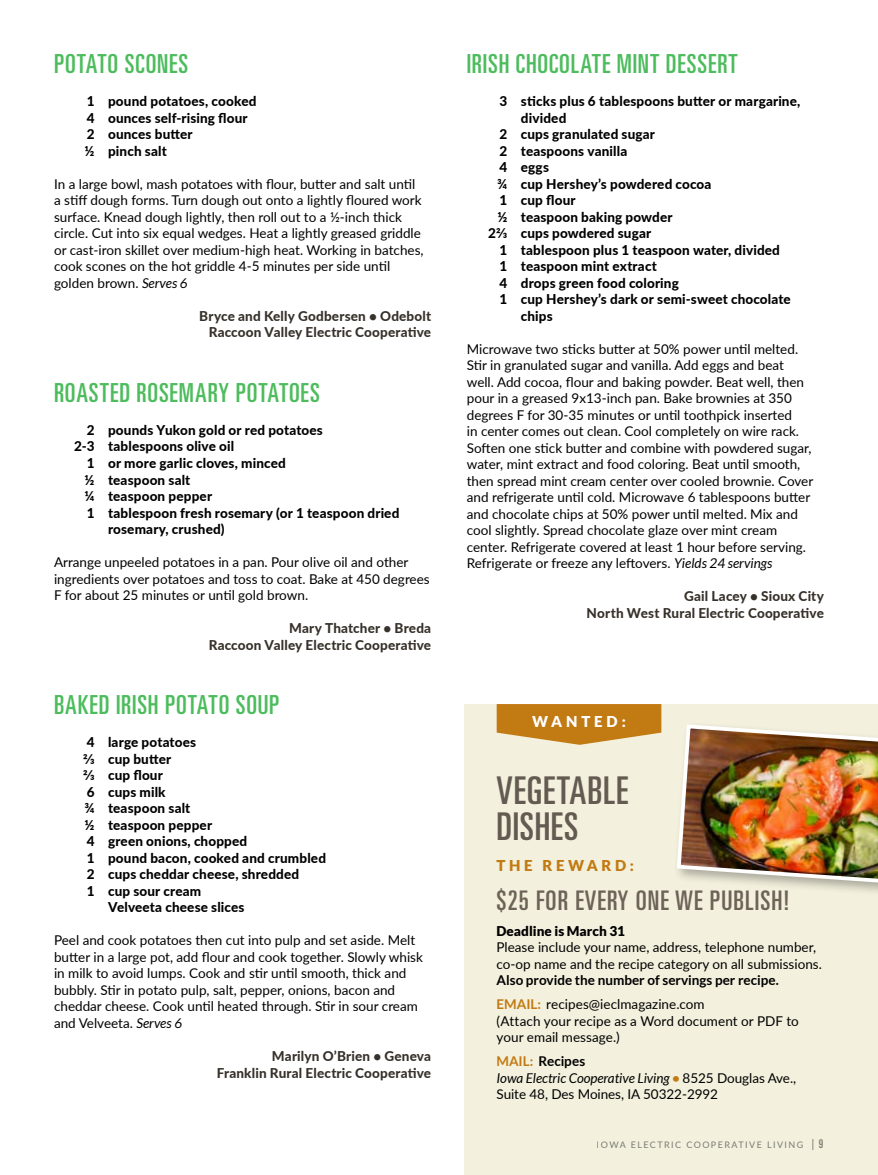
<style>
.page{position:relative;width:878px;height:1175px;background:#fff}
.page>*{position:absolute;margin:0;border:0;box-sizing:border-box;transform-origin:0 0}
.t1{font:ultra-condensed 38.25px/36px "Univers LT Std";letter-spacing:.02em;color:#635a51}
.t2{font:ultra-condensed 27px "Univers LT Std";letter-spacing:.04em;color:#6d6358}
.t3{font:ultra-condensed 26.25px "Univers LT Std";letter-spacing:.03em;color:#4cbc5c}
.t4{font:900 15px "Lato";letter-spacing:.24em;color:#c27a13}
.t5{font:900 15px "Lato";letter-spacing:.26em;color:#fff}
.t6{font:13.5px/16.5px "Lato";color:#000}
.t7{font:800 13.5px/16.5px "Lato";letter-spacing:.01em;color:#000}
.t8{font:800 13.5px/16.5px "Lato";letter-spacing:.01em;color:#36312a;text-align:right}
.t9{font:700 13.5px/24px "Lato";color:#000}
.t10{font:900 13.5px "Lato";color:#000}
.t11{font:9px "Lato";letter-spacing:.16em;color:#808285}
.s1{font-style:italic}
.s2{color:#c27a13}
.s3{font-weight:400}
.s4{font-weight:700;color:#c27a13}
.s5{font-weight:700}
.s6{font-size:12px}
.s7{font-family:"Univers LT Std";font-stretch:ultra-condensed;font-size:12px}
</style>
<div class="page">
<div style="left:464px;top:703px;width:414px;height:471px;background:#f3f0dd"></div>
<div style="left:673px;top:721px;width:205px;height:177px;background:#000;opacity:.3"></div>
<img style="left:674px;top:722px;width:204px;height:164px">
<svg style="left:496px;top:704px;width:165px;height:41px;background:#c98c32"></svg>
<div style="left:462px;top:699px;width:416px;height:5px;background:#fff"></div>
<h3 class="t3" style="left:54px;top:49px;width:136px">POTATO SCONES</h3>
<p class="t7" style="left:85px;top:92px;width:173px">1 pound potatoes, cooked<br>4 ounces self-rising flour<br>2 ounces butter<br>½ pinch salt</p>
<p class="t6" style="left:54px;top:175px;width:371px">In a large bowl, mash potatoes with flour, butter and salt until a stiff dough forms. Turn dough out onto a lightly floured work surface. Knead dough lightly, then roll out to a ½-inch thick circle. Cut into six equal wedges. Heat a lightly greased griddle or cast-iron skillet over medium-high heat. Working in batches, cook scones on the hot griddle 4-5 minutes per side until golden brown. <span class="s1">Serves 6</span></p>
<p class="t8" style="left:199px;top:307px;width:233px">Bryce and Kelly Godbersen • Odebolt<br>Raccoon Valley Electric Cooperative</p>
<h3 class="t3" style="left:54px;top:378px;width:267px">ROASTED ROSEMARY POTATOES</h3>
<p class="t7" style="left:87px;top:421px;width:238px">2 pounds Yukon gold or red potatoes</p>
<p class="t7" style="left:74px;top:438px;width:161px">2-3 tablespoons olive oil</p>
<p class="t7" style="left:87px;top:454px;width:201px">1 or more garlic cloves, minced</p>
<p class="t7" style="left:85px;top:471px;width:107px">½ teaspoon salt</p>
<p class="t7" style="left:84px;top:487px;width:129px">¼ teaspoon pepper</p>
<p class="t7" style="left:87px;top:504px;width:314px">1 tablespoon fresh rosemary (or 1 teaspoon dried</p>
<p class="t7" style="left:108px;top:520px;width:118px">rosemary, crushed)</p>
<p class="t6" style="left:54px;top:553px;width:377px">Arrange unpeeled potatoes in a pan. Pour olive oil and other ingredients over potatoes and toss to coat. Bake at 450 degrees<br>F for about 25 minutes or until gold brown.</p>
<p class="t8" style="left:209px;top:619px;width:224px">Mary Thatcher • Breda<br>Raccoon Valley Electric Cooperative</p>
<h3 class="t3" style="left:54px;top:690px;width:227px">BAKED IRISH POTATO SOUP</h3>
<p class="t7" style="left:87px;top:733px;width:111px">4 large potatoes</p>
<p class="t7" style="left:83px;top:750px;width:90px">2/3 cup butter</p>
<p class="t7" style="left:83px;top:766px;width:81px">2/3 cup flour</p>
<p class="t7" style="left:87px;top:783px;width:80px">6 cups milk</p>
<p class="t7" style="left:84px;top:799px;width:107px">¾ teaspoon salt</p>
<p class="t7" style="left:85px;top:816px;width:129px">½ teaspoon pepper</p>
<p class="t7" style="left:87px;top:832px;width:162px">4 green onions, chopped</p>
<p class="t7" style="left:87px;top:849px;width:241px">1 pound bacon, cooked and crumbled</p>
<p class="t7" style="left:87px;top:865px;width:214px">2 cups cheddar cheese, shredded</p>
<p class="t7" style="left:87px;top:882px;width:116px">1 cup sour cream</p>
<p class="t7" style="left:108px;top:898px;width:138px">Velveeta cheese slices</p>
<p class="t6" style="left:54px;top:931px;width:370px">Peel and cook potatoes then cut into pulp and set aside. Melt butter in a large pot, add flour and cook together. Slowly whisk in milk to avoid lumps. Cook and stir until smooth, thick and bubbly. Stir in potato pulp, salt, pepper, onions, bacon and cheddar cheese. Cook until heated through. Stir in sour cream and Velveeta. <span class="s1">Serves 6</span></p>
<p class="t8" style="left:217px;top:1047px;width:216px">Marilyn O’Brien • Geneva<br>Franklin Rural Electric Cooperative</p>
<h3 class="t3" style="left:467px;top:49px;width:272px">IRISH CHOCOLATE MINT DESSERT</h3>
<p class="t7" style="left:499px;top:92px;width:302px">3 sticks plus 6 tablespoons butter or margarine,</p>
<p class="t7" style="left:521px;top:109px;width:47px">divided</p>
<p class="t7" style="left:499px;top:125px;width:157px">2 cups granulated sugar</p>
<p class="t7" style="left:499px;top:142px;width:129px">2 teaspoons vanilla</p>
<p class="t7" style="left:499px;top:158px;width:51px">4 eggs</p>
<p class="t7" style="left:497px;top:175px;width:216px">¾ cup Hershey’s powdered cocoa</p>
<p class="t7" style="left:499px;top:191px;width:78px">1 cup flour</p>
<p class="t7" style="left:497px;top:208px;width:177px">½ teaspoon baking powder</p>
<p class="t7" style="left:488px;top:224px;width:165px">22/3 cups powdered sugar</p>
<p class="t7" style="left:499px;top:241px;width:282px">1 tablespoon plus 1 teaspoon water, divided</p>
<p class="t7" style="left:499px;top:257px;width:159px">1 teaspoon mint extract</p>
<p class="t7" style="left:499px;top:274px;width:181px">4 drops green food coloring</p>
<p class="t7" style="left:499px;top:290px;width:293px">1 cup Hershey’s dark or semi-sweet chocolate</p>
<p class="t7" style="left:521px;top:307px;width:33px">chips</p>
<p class="t6" style="left:467px;top:340px;width:348px">Microwave two sticks butter at 50% power until melted.<br>Stir in granulated sugar and vanilla. Add eggs and beat well. Add cocoa, flour and baking powder. Beat well, then pour in a greased 9x13-inch pan. Bake brownies at 350 degrees F for 30-35 minutes or until toothpick inserted<br>in center comes out clean. Cool completely on wire rack.<br>Soften one stick butter and combine with powdered sugar, water, mint extract and food coloring. Beat until smooth, then spread mint cream center over cooled brownie. Cover and refrigerate until cold. Microwave 6 tablespoons butter and chocolate chips at 50% power until melted. Mix and cool slightly. Spread chocolate glaze over mint cream center. Refrigerate covered at least 1 hour before serving.<br>Refrigerate or freeze any leftovers. <span class="s1">Yields 24 servings</span></p>
<p class="t8" style="left:586px;top:587px;width:239px">Gail Lacey • Sioux City<br>North West Rural Electric Cooperative</p>
<p class="t5" style="left:532px;top:712px;width:95px">WANTED:</p>
<h1 class="t1" style="left:496px;top:772px;width:133px">VEGETABLE<br>DISHES</h1>
<p class="t4" style="left:496px;top:856px;width:139px">THE REWARD:</p>
<h2 class="t2" style="left:496px;top:885px;width:294px">$25 FOR EVERY ONE WE PUBLISH!</h2>
<p class="t10" style="left:496px;top:922px;width:130px">Deadline is March 31</p>
<p class="t6" style="left:496px;top:938px;width:327px">Please include your name, address, telephone number, co-op name and the recipe category on all submissions.</p>
<p class="t9" style="left:496px;top:968px;width:284px">Also provide the number of servings per recipe.<br><span class="s2">EMAIL:</span> <span class="s3">recipes@ieclmagazine.com</span></p>
<p class="t6" style="left:496px;top:1011px;width:304px">(Attach your recipe as a Word document or PDF to your email message.)</p>
<p class="t6" style="left:496px;top:1052px;width:301px"><span class="s4">MAIL:</span> <span class="s5">Recipes<br></span><span class="s1">Iowa Electric Cooperative Living</span> <span class="s4">•</span> 8525 Douglas Ave.,<br>Suite 48, Des Moines, IA 50322-2992</p>
<p class="t11" style="left:596px;top:1138px;width:228px">IOWA ELECTRIC COOPERATIVE LIVING <span class="s6">|</span> <span class="s7">9</span></p>
</div>
